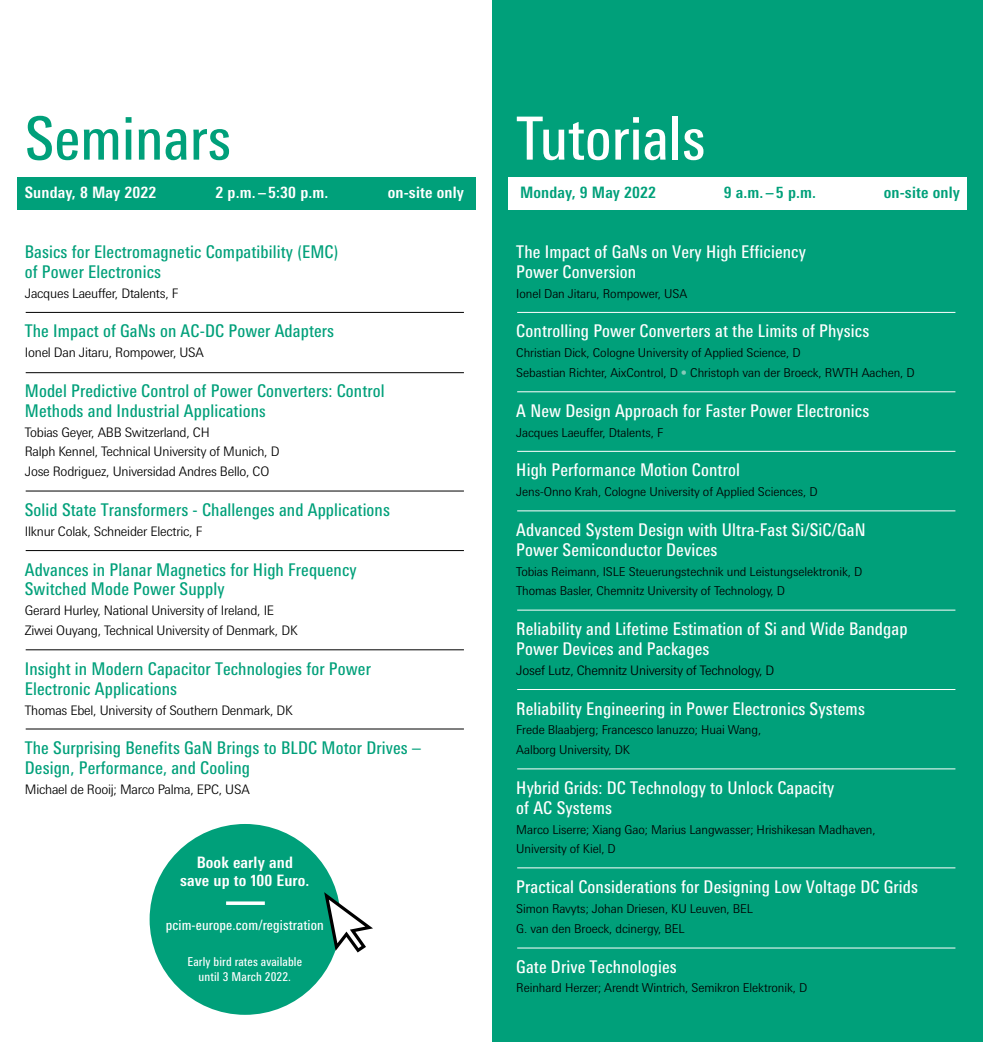
<style>
.page{position:relative;width:983px;height:1042px;background:#fff}
.page>*{position:absolute;margin:0;border:0;box-sizing:border-box;transform-origin:0 0}
.t1{font:condensed 59.5px "Messe Univers";color:#fff}
.t2{font:condensed 59.5px "Messe Univers";color:#00a07a}
.t3{font:condensed 17.5px/19.8px "Messe Univers";letter-spacing:.005em;color:#fff}
.t4{font:condensed 17.5px/19.8px "Messe Univers";letter-spacing:.005em;color:#00a07a}
.t5{font:700 condensed 15.75px/17.5px "Messe Univers";letter-spacing:.01em;color:#fff;text-align:center}
.t6{font:700 condensed 15.75px "Messe Univers";letter-spacing:.01em;color:#00a07a}
.t7{font:condensed 14px "Messe Univers";letter-spacing:.01em;color:#fff}
.t8{font:300 13.12px/19.8px "Messe Univers";letter-spacing:-.02em;color:#000}
.t9{font:300 12.25px/19.8px "Messe Univers";letter-spacing:-.01em;color:#000}
.t10{font:condensed 12.25px/15.8px "Messe Univers";letter-spacing:.01em;color:#fff;text-align:center}
.s1{font-size:16.62px}
.s2{color:#86cab9}
</style>
<div class="page">
<div style="left:492px;top:0;width:490px;height:1042px;background:#00a07a"></div>
<div style="left:17px;top:177px;width:458px;height:32px;background:#00a07a"></div>
<div style="left:508px;top:177px;width:458px;height:32px;background:#fff"></div>
<hr style="left:26px;top:312px;width:438px;height:1px;background:#000">
<hr style="left:26px;top:372px;width:438px;height:1px;background:#000">
<hr style="left:26px;top:491px;width:438px;height:1px;background:#000">
<hr style="left:26px;top:550px;width:438px;height:1px;background:#000">
<hr style="left:26px;top:649px;width:438px;height:1px;background:#000">
<hr style="left:517px;top:312px;width:438px;height:1px;background:#fff">
<hr style="left:517px;top:391px;width:438px;height:1px;background:#fff">
<hr style="left:517px;top:451px;width:438px;height:1px;background:#fff">
<hr style="left:517px;top:510px;width:438px;height:1px;background:#fff">
<hr style="left:517px;top:610px;width:438px;height:1px;background:#fff">
<hr style="left:517px;top:689px;width:438px;height:1px;background:#fff">
<hr style="left:517px;top:768px;width:438px;height:1px;background:#fff">
<hr style="left:517px;top:867px;width:438px;height:1px;background:#fff">
<hr style="left:517px;top:947px;width:438px;height:1px;background:#fff">
<div style="left:149px;top:824px;width:191px;height:191px;background:#00a07a;border-radius:50%"></div>
<svg style="left:226px;top:901px;width:39px;height:4px"></svg>
<svg style="left:324px;top:892px;width:49px;height:60px"></svg>
<hr style="left:26px;top:728px;width:438px;height:1px;background:#000">
<h1 class="t2" style="left:25px;top:102px;width:208px">Seminars</h1>
<p class="t5" style="left:215px;top:184px;width:114px">2 p.m. – 5:30 p.m.</p>
<p class="t6" style="left:520px;top:183px;width:137px">Monday, 9 May 2022</p>
<h1 class="t1" style="left:516px;top:102px;width:191px">Tutorials</h1>
<p class="t5" style="left:25px;top:184px;width:133px">Sunday, 8 May 2022</p>
<p class="t5" style="left:387px;top:184px;width:78px">on-site only</p>
<p class="t6" style="left:723px;top:183px;width:94px">9 a.m. – 5 p.m.</p>
<p class="t6" style="left:883px;top:183px;width:78px">on-site only</p>
<h2 class="t4" style="left:25px;top:242px;width:315px">Basics for Electromagnetic Compatibility (EMC) of Power Electronics</h2>
<p class="t8" style="left:25px;top:283px;width:155px">Jacques Laeuffer, Dtalents, F</p>
<h2 class="t4" style="left:25px;top:321px;width:311px">The Impact of GaNs on AC-DC Power Adapters</h2>
<p class="t8" style="left:25px;top:342px;width:181px">Ionel Dan Jitaru, Rompower, USA</p>
<h2 class="t4" style="left:25px;top:380px;width:361px">Model Predictive Control of Power Converters: Control<br>Methods and Industrial Application<span class="s1">s</span></h2>
<p class="t8" style="left:25px;top:422px;width:256px">Tobias Geyer, ABB Switzerland, CH<br>Ralph Kennel, Technical University of Munich, D<br>Jose Rodriguez, Universidad Andres Bello, CO</p>
<h2 class="t4" style="left:25px;top:500px;width:366px">Solid State Transformers - Challenges and Applications</h2>
<p class="t8" style="left:25px;top:521px;width:179px">Ilknur Colak, Schneider Electric, F</p>
<h2 class="t4" style="left:25px;top:559px;width:333px">Advances in Planar Magnetics for High Frequency<br>Switched Mode Power Supply</h2>
<p class="t8" style="left:25px;top:600px;width:274px">Gerard Hurley, National University of Ireland, IE<br>Ziwei Ouyang, Technical University of Denmark, DK</p>
<h2 class="t4" style="left:25px;top:658px;width:347px">Insight in Modern Capacitor Technologies for Power<br>Electronic Applications</h2>
<p class="t8" style="left:25px;top:700px;width:269px">Thomas Ebel, University of Southern Denmark, DK</p>
<h2 class="t4" style="left:25px;top:738px;width:397px">The Surprising Benefits GaN Brings to BLDC Motor Drives –<br>Design, Performance, and Cooling</h2>
<p class="t8" style="left:25px;top:779px;width:226px">Michael de Rooij; Marco Palma, EPC, USA</p>
<p class="t5" style="left:180px;top:853px;width:130px">Book early and save up to 100 Euro.</p>
<p class="t7" style="left:166px;top:916px;width:159px">pcim-europe.com/registration</p>
<p class="t10" style="left:187px;top:953px;width:116px">Early bird rates available until 3 March 2022.</p>
<h2 class="t3" style="left:516px;top:242px;width:291px">The Impact of GaNs on Very High Efficiency<br>Power Conversion</h2>
<p class="t9" style="left:516px;top:283px;width:172px">Ionel Dan Jitaru, Rompower, USA</p>
<h2 class="t3" style="left:516px;top:321px;width:354px">Controlling Power Converters at the Limits of Physics</h2>
<p class="t9" style="left:516px;top:343px;width:400px">Christian Dick, Cologne University of Applied Science, D<br>Sebastian Richter, AixControl, D <span class="s2">•</span> Christoph van der Broeck, RWTH Aachen, D</p>
<h2 class="t3" style="left:516px;top:400px;width:354px">A New Design Approach for Faster Power Electronics</h2>
<p class="t9" style="left:516px;top:422px;width:148px">Jacques Laeuffer, Dtalents, F</p>
<h2 class="t3" style="left:516px;top:460px;width:225px">High Performance Motion Control</h2>
<p class="t9" style="left:516px;top:482px;width:303px">Jens-Onno Krah, Cologne University of Applied Sciences, D</p>
<h2 class="t3" style="left:516px;top:519px;width:351px">Advanced System Design with Ultra-Fast Si/SiC/GaN<br>Power Semiconductor Devices</h2>
<p class="t9" style="left:516px;top:561px;width:347px">Tobias Reimann, ISLE Steuerungstechnik und Leistungselektronik, D<br>Thomas Basler, Chemnitz University of Technology, D</p>
<h2 class="t3" style="left:516px;top:619px;width:392px">Reliability and Lifetime Estimation of Si and Wide Bandgap<br>Power Devices and Packages</h2>
<p class="t8" style="left:516px;top:660px;width:259px">Josef Lutz, Chemnitz University of Technology, D</p>
<h2 class="t3" style="left:516px;top:698px;width:350px">Reliability Engineering in Power Electronics Systems</h2>
<p class="t9" style="left:516px;top:720px;width:246px">Frede Blaabjerg; Francesco Ianuzzo; Huai Wang,<br>Aalborg University, DK</p>
<h2 class="t3" style="left:516px;top:777px;width:319px">Hybrid Grids: DC Technology to Unlock Capacity of AC Systems</h2>
<p class="t9" style="left:516px;top:819px;width:361px">Marco Liserre; Xiang Gao; Marius Langwasser; Hrishikesan Madhaven,<br>University of Kiel, D</p>
<h2 class="t3" style="left:516px;top:877px;width:403px">Practical Considerations for Designing Low Voltage DC Grids</h2>
<p class="t9" style="left:516px;top:898px;width:238px">Simon Ravyts; Johan Driesen, KU Leuven, BEL<br>G. van den Broeck, dcinergy, BEL</p>
<h2 class="t3" style="left:516px;top:956px;width:162px">Gate Drive Technologies</h2>
<p class="t9" style="left:516px;top:978px;width:292px">Reinhard Herzer; Arendt Wintrich, Semikron Elektronik, D</p>
</div>
